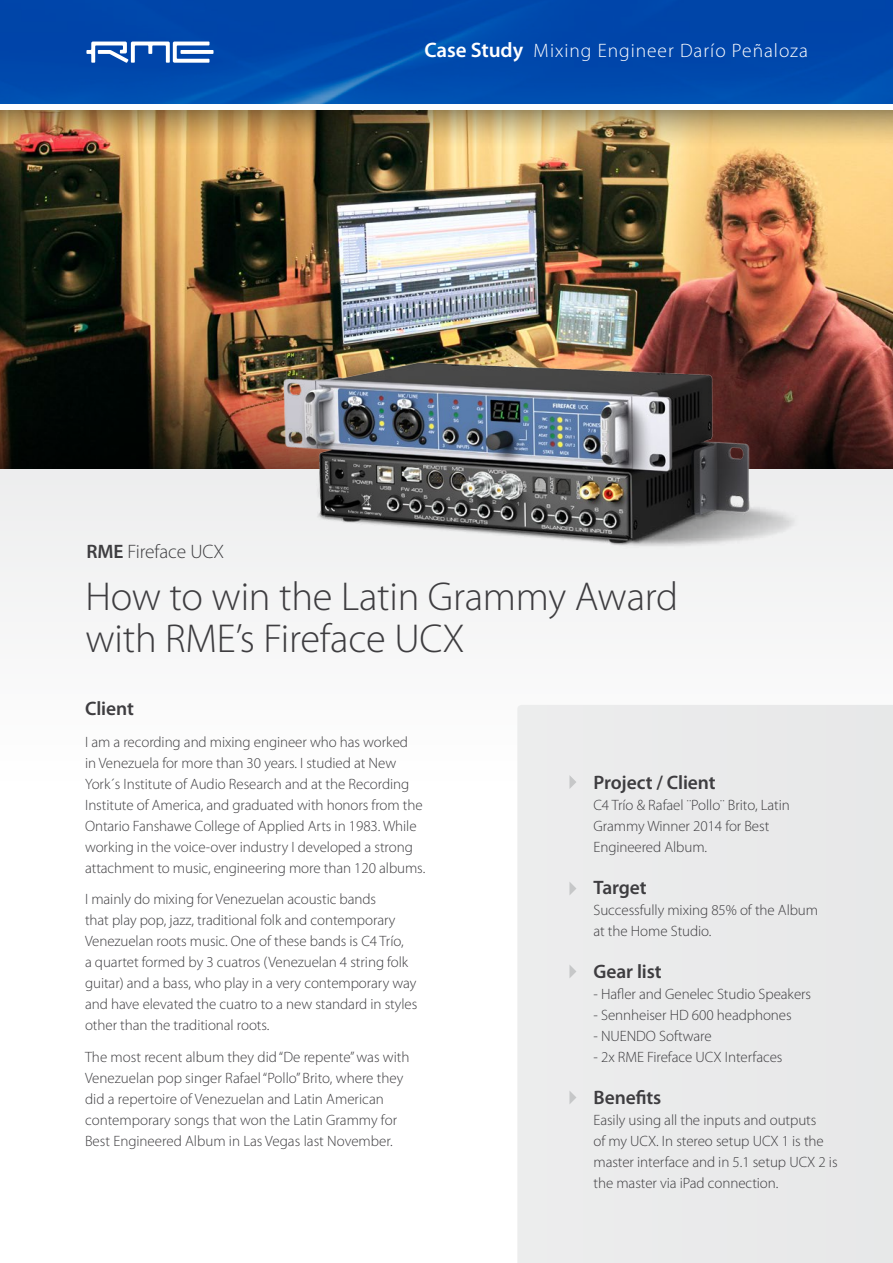
<style>
.page{position:relative;width:893px;height:1263px;background:#fff}
.page>*{position:absolute;margin:0;border:0;box-sizing:border-box;transform-origin:0 0}
.t1{font:300 40.5px/42px "Myriad Pro";letter-spacing:-.005em;color:#3e3d40}
.t2{font:600 19.5px "Myriad Pro";letter-spacing:-.005em;color:#3e3d40}
.t3{font:300 19.5px "Myriad Pro";letter-spacing:.05em;color:#fff}
.t4{font:300 19.5px "Myriad Pro";letter-spacing:-.005em;color:#3e3d40}
.t5{font:300 15px/21px "Myriad Pro";letter-spacing:-.005em;color:#3e3d40}
.s1{font-weight:600}
.s2{font-weight:600;font-size:21px}
</style>
<div class="page">
<div style="left:0;top:469px;width:893px;height:320px;background:#f6f6f7"></div>
<img style="left:0;top:162px;width:893px;height:165px">
<img style="left:0;top:0;width:893px;height:103px">
<svg style="left:180px;top:50px;width:34px;height:4px"></svg>
<svg style="left:86px;top:42px;width:123px;height:21px"></svg>
<div style="left:517px;top:705px;width:376px;height:558px;background:#eaeaeb"></div>
<svg style="left:569px;top:775px;width:7px;height:14px"></svg>
<svg style="left:569px;top:881px;width:7px;height:14px"></svg>
<svg style="left:569px;top:964px;width:7px;height:14px"></svg>
<svg style="left:569px;top:1090px;width:7px;height:14px"></svg>
<img style="left:0;top:110px;width:893px;height:52px">
<img style="left:0;top:327px;width:893px;height:141px">
<img style="left:276px;top:353px;width:535px;height:194px">
<h2 class="t4" style="left:86px;top:541px;width:139px"><span class="s1">RME</span> Fireface UCX</h2>
<h2 class="t3" style="left:425px;top:40px;width:385px"><span class="s2">Case Study</span> Mixing Engineer Darío Peñaloza</h2>
<h1 class="t1" style="left:85px;top:576px;width:594px">How to win the Latin Grammy Award with RME’s Fireface UCX</h1>
<h2 class="t2" style="left:85px;top:696px;width:50px">Client</h2>
<p class="t5" style="left:85px;top:732px;width:342px">I am a recording and mixing engineer who has worked<br>in Venezuela for more than 30 years. I studied at New York´s Institute of Audio Research and at the Recording Institute of America, and graduated with honors from the Ontario Fanshawe College of Applied Arts in 1983. While working in the voice-over industry I developed a strong attachment to music, engineering more than 120 albums.</p>
<p class="t5" style="left:85px;top:889px;width:334px">I mainly do mixing for Venezuelan acoustic bands<br>that play pop, jazz, traditional folk and contemporary Venezuelan roots music. One of these bands is C4 Trío,<br>a quartet formed by 3 cuatros (Venezuelan 4 string folk guitar) and a bass, who play in a very contemporary way and have elevated the cuatro to a new standard in styles other than the traditional roots.</p>
<p class="t5" style="left:85px;top:1047px;width:326px">The most recent album they did “De repente” was with Venezuelan pop singer Rafael “Pollo” Brito, where they did a repertoire of Venezuelan and Latin American contemporary songs that won the Latin Grammy for Best Engineered Album in Las Vegas last November.</p>
<h2 class="t2" style="left:593px;top:770px;width:124px">Project / Client</h2>
<p class="t5" style="left:593px;top:795px;width:198px">C4 Trío &amp; Rafael ¨Pollo¨ Brito, Latin<br>Grammy Winner 2014 for Best<br>Engineered Album.</p>
<h2 class="t2" style="left:593px;top:875px;width:55px">Target</h2>
<p class="t5" style="left:593px;top:900px;width:226px">Successfully mixing 85% of the Album at the Home Studio.</p>
<h2 class="t2" style="left:593px;top:959px;width:70px">Gear list</h2>
<p class="t5" style="left:593px;top:984px;width:219px">- Hafler and Genelec Studio Speakers</p>
<p class="t5" style="left:593px;top:1005px;width:200px">- Sennheiser HD 600 headphones</p>
<p class="t5" style="left:593px;top:1026px;width:120px">- NUENDO Software</p>
<p class="t5" style="left:593px;top:1047px;width:191px">- 2x RME Fireface UCX Interfaces</p>
<h2 class="t2" style="left:593px;top:1085px;width:69px">Benefits</h2>
<p class="t5" style="left:593px;top:1110px;width:246px">Easily using all the inputs and outputs<br>of my UCX. In stereo setup UCX 1 is the master interface and in 5.1 setup UCX 2 is the master via iPad connection.</p>
</div>
